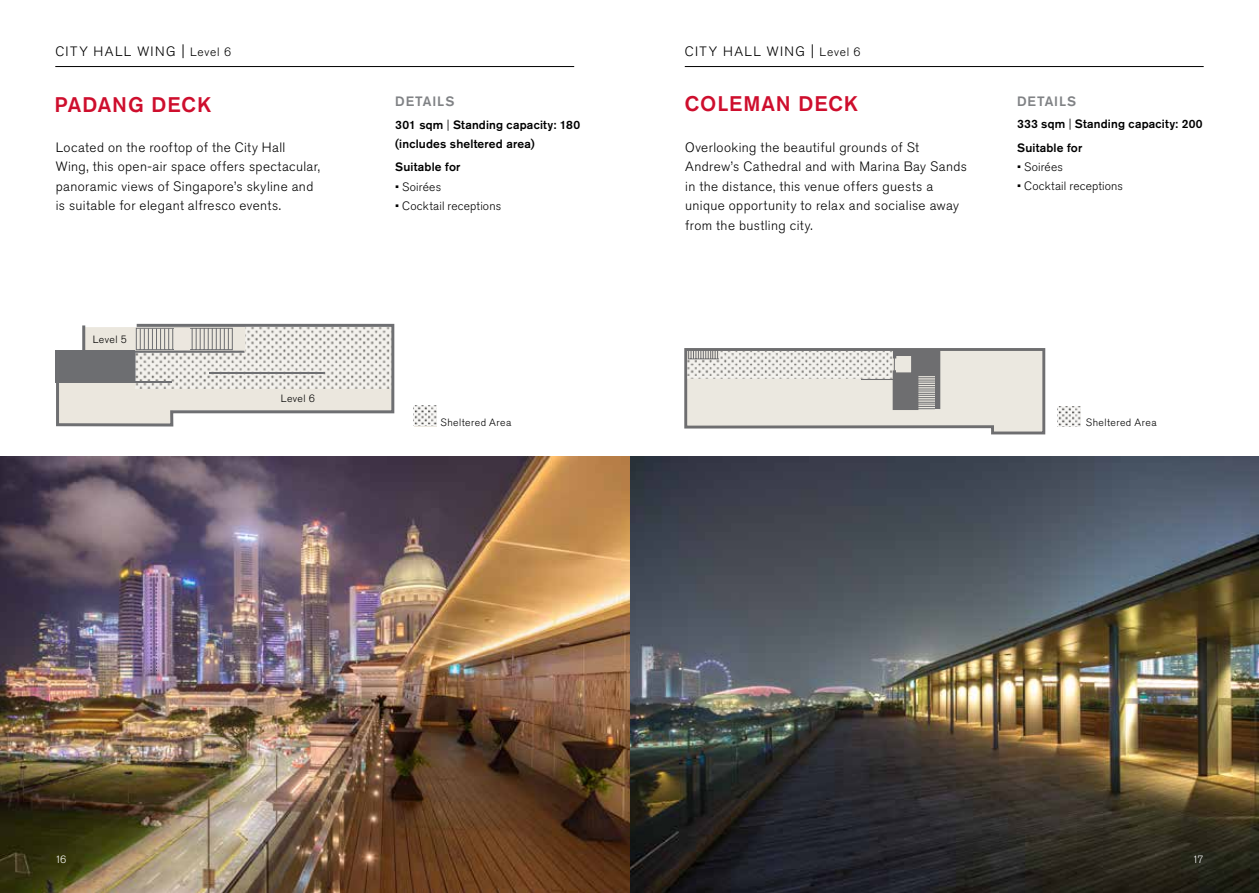
<style>
.page{position:relative;width:1259px;height:893px;background:#fff}
.page>*{position:absolute;margin:0;border:0;box-sizing:border-box;transform-origin:0 0}
.t1{font:500 21px "Akzidenz Grotesk Std";letter-spacing:.045em;color:#ce0e2d}
.t2{font:300 13.5px/19.5px "Akzidenz Grotesk Std";letter-spacing:.03em;color:#000}
.t3{font:300 13.5px "Akzidenz Grotesk Std";letter-spacing:.105em;color:#000}
.t4{font:500 13.5px "Akzidenz Grotesk Std";letter-spacing:.07em;color:#808285}
.t5{font:500 12px/19.2px "Akzidenz Grotesk Std";letter-spacing:.015em;color:#000}
.t6{font:300 12px "Akzidenz Grotesk Std";letter-spacing:.015em;color:#000}
.t7{font:300 10.5px "Akzidenz Grotesk Std";letter-spacing:.04em;color:#000}
.t8{font:300 10.5px "Akzidenz Grotesk Std";color:#fff}
.s1{font-size:15px}
.s2{font-size:12px}
.s3{font-weight:300}
</style>
<div class="page">
<svg style="left:55px;top:323px;width:340px;height:104px"></svg>
<img style="left:629px;top:456px;width:630px;height:437px">
<img style="left:0;top:456px;width:629px;height:437px">
<hr style="left:55px;top:66px;width:519px;height:1px;background:#000">
<hr style="left:685px;top:66px;width:518px;height:1px;background:#000">
<svg style="left:684px;top:348px;width:362px;height:87px"></svg>
<div style="left:893px;top:379px;width:24px;height:30px;background:#6e6e70"></div>
<div style="left:918px;top:350px;width:21px;height:25px;background:#6e6e70"></div>
<hr style="left:861px;top:379px;width:33px;height:1px;background:#6e6e70">
<img style="left:135px;top:327px;width:256px;height:62px">
<hr style="left:58px;top:382px;width:114px;height:1px;background:#6e6f72">
<hr style="left:210px;top:372px;width:114px;height:2px;background:#6e6f72">
<img style="left:687px;top:351px;width:205px;height:28px">
<img style="left:414px;top:406px;width:22px;height:20px">
<img style="left:1058px;top:407px;width:22px;height:20px">
<p class="t3" style="left:55px;top:43px;width:177px">CITY HALL WING <span class="s1">|</span> <span class="s2">Level 6</span></p>
<h1 class="t1" style="left:54px;top:92px;width:158px">PADANG DECK</h1>
<p class="t4" style="left:395px;top:93px;width:61px">DETAILS</p>
<p class="t5" style="left:395px;top:115px;width:186px">301 sqm <span class="s3">|</span> Standing capacity: 180 (includes sheltered area)</p>
<p class="t5" style="left:395px;top:157px;width:67px">Suitable for</p>
<p class="t6" style="left:395px;top:180px;width:48px">• Soirées</p>
<p class="t6" style="left:395px;top:199px;width:107px">• Cocktail receptions</p>
<p class="t2" style="left:56px;top:138px;width:266px">Located on the rooftop of the City Hall Wing, this open-air space offers spectacular, panoramic views of Singapore’s skyline and is suitable for elegant alfresco events.</p>
<p class="t7" style="left:93px;top:334px;width:36px">Level 5</p>
<p class="t7" style="left:281px;top:393px;width:36px">Level 6</p>
<p class="t3" style="left:685px;top:43px;width:177px">CITY HALL WING <span class="s1">|</span> <span class="s2">Level 6</span></p>
<h1 class="t1" style="left:685px;top:91px;width:175px">COLEMAN DECK</h1>
<p class="t2" style="left:685px;top:138px;width:283px">Overlooking the beautiful grounds of St Andrew’s Cathedral and with Marina Bay Sands in the distance, this venue offers guests a unique opportunity to relax and socialise away from the bustling city.</p>
<p class="t4" style="left:1017px;top:93px;width:61px">DETAILS</p>
<p class="t5" style="left:1017px;top:112px;width:187px;line-height:23.5px">333 sqm <span class="s3">|</span> Standing capacity: 200<br>Suitable for</p>
<p class="t6" style="left:1017px;top:160px;width:48px">• Soirées</p>
<p class="t6" style="left:1017px;top:179px;width:107px">• Cocktail receptions</p>
<p class="t7" style="left:440px;top:416px;width:72px">Sheltered Area</p>
<p class="t7" style="left:1086px;top:417px;width:72px">Sheltered Area</p>
<p class="t8" style="left:55px;top:854px;width:13px">16</p>
<p class="t8" style="left:1192px;top:854px;width:13px">17</p>
</div>
